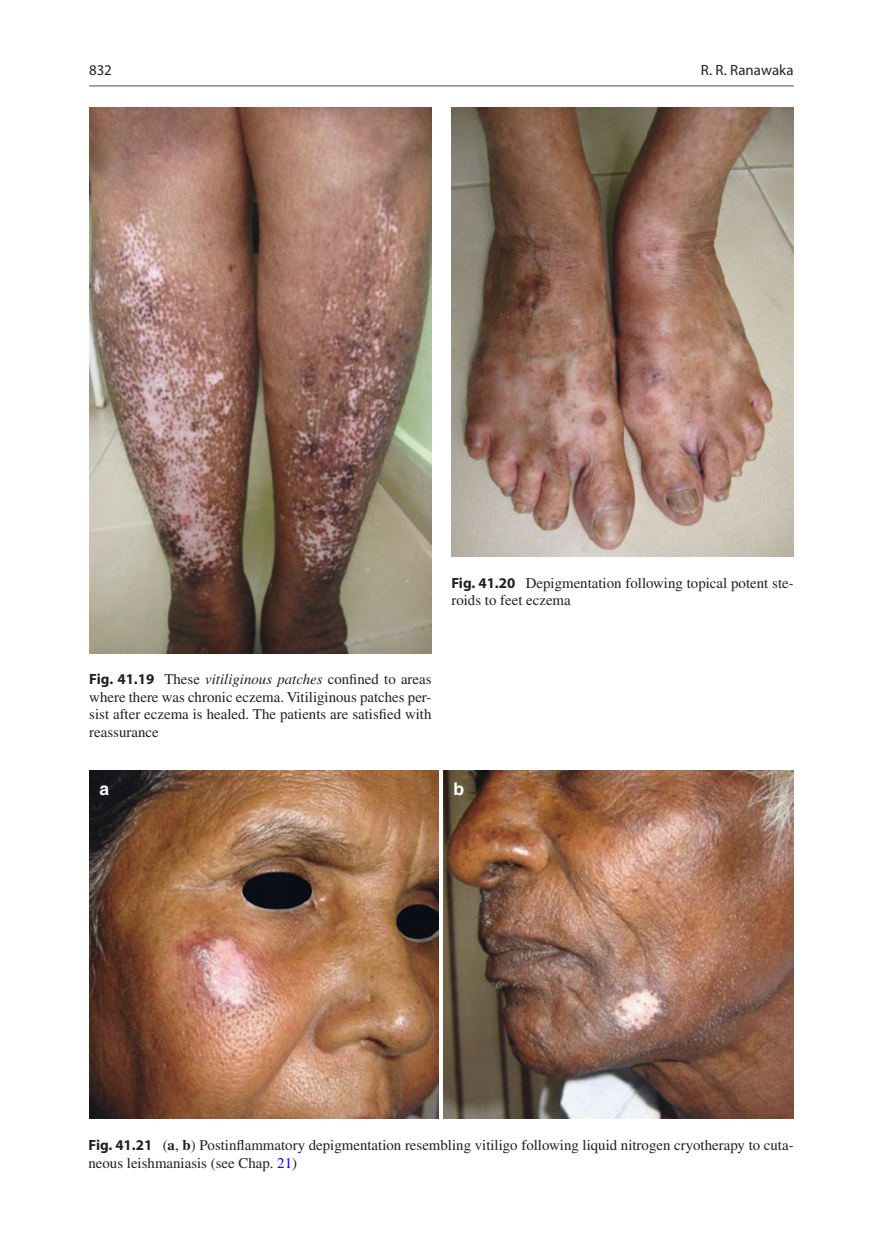
<style>
.page{position:relative;width:883px;height:1260px;background:#fff}
.page>*{position:absolute;margin:0;border:0;box-sizing:border-box;transform-origin:0 0}
.t1{font:700 17.5px "Helvetica";color:#fff}
.t2{font:14.88px/17.5px "Times LT Std";color:#231f20}
.t3{font:14.88px "Myriad Pro Regular 2";letter-spacing:.005em;color:#231f20}
.t4{font:14.88px "Myriad Pro";color:#231f20}
.s1{font-family:"Myriad Pro";font-weight:700}
.s2{font-style:italic}
.s3{font-weight:700}
.s4{color:#00f}
</style>
<div class="page">
<img style="left:89px;top:107px;width:343px;height:546px">
<img style="left:451px;top:107px;width:343px;height:450px">
<img style="left:90px;top:770px;width:348px;height:349px">
<img style="left:444px;top:770px;width:349px;height:349px">
<hr style="left:89px;top:85px;width:705px;height:2px;background:#939598">
<p class="t4" style="left:89px;top:61px;width:24px">832</p>
<p class="t3" style="left:701px;top:61px;width:94px">R. R. Ranawaka</p>
<p class="t2" style="left:451px;top:574px;width:344px"><span class="s1">Fig. 41.20</span> Depigmentation following topical potent ste&shy;roids to feet eczema</p>
<p class="t2" style="left:89px;top:671px;width:344px;text-align:justify"><span class="s1">Fig. 41.19</span> These <span class="s2">vitiliginous patches</span> confined to areas where there was chronic eczema. Vitiliginous patches per&shy;sist after eczema is healed. The patients are satisfied with reassurance</p>
<p class="t1" style="left:99px;top:778px;width:11px">a</p>
<p class="t1" style="left:454px;top:778px;width:12px">b</p>
<p class="t2" style="left:88px;top:1137px;width:707px"><span class="s1">Fig. 41.21</span> (<span class="s3">a</span>, <span class="s3">b</span>) Postinflammatory depigmentation resembling vitiligo following liquid nitrogen cryotherapy to cuta&shy;neous leishmaniasis (see Chap. <span class="s4">21</span>)</p>
</div>
